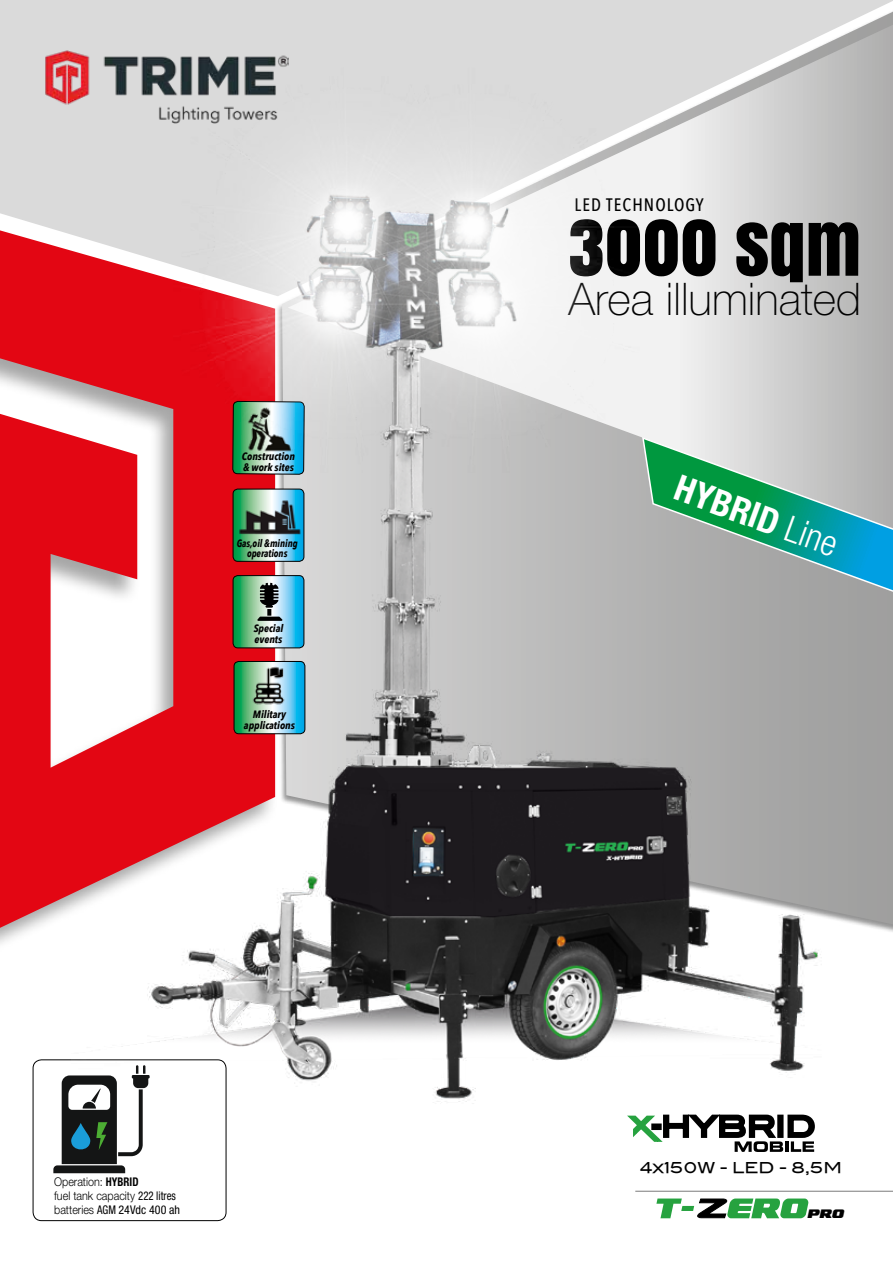
<style>
.page{position:relative;width:893px;height:1263px;background:#fff}
.page>*{position:absolute;margin:0;border:0;box-sizing:border-box;transform-origin:0 0}
.t1{font:72px "Anton";color:#000}
.t2{font:100 45px "Helvetica Neue LT Pro";color:#000}
.t3{font:700 condensed 36px "Helvetica Neue LT Pro";color:#fff}
.t4{font:500 18px "Avenir Next Condensed";letter-spacing:.06em;color:#000}
.t5{font:italic 15.15px "Federal Escort Semi";color:#000}
.t6{font:15px "Blair Md ITCTT Medium";color:#000}
.t7{font:300 12px/14.4px "Helvetica Neue LT Pro";color:#000;scale:.9 1}
.t8{font:condensed 12px "Helvetica Neue LT Std";color:#000}
.t9{font:italic 700 10.65px/10.6px "Avenir Next Condensed";color:#000}
.t10{font:italic 700 10.65px/10.6px "Avenir Next Condensed";color:#000;text-align:center;scale:.9 1}
.s1{font-weight:700;font-stretch:condensed}
.s2{font-weight:400;font-stretch:condensed}
.s3{font-family:"Helvetica Neue LT Pro";font-weight:300;font-stretch:normal}
.s4{font-family:"Helvetica Neue LT Pro"}
.s5{font-weight:300}
</style>
<div class="page">
<div style="left:822px;top:747px;width:71px;height:181px;background:#a1a1a0"></div>
<svg style="left:822px;top:296px;width:71px;height:140px;background:#b8b7b7"></svg>
<svg style="left:0;top:296px;width:71px;height:632px;background:#e43640"></svg>
<svg style="left:0;top:0;width:893px;height:296px;background:#cbb5b7"></svg>
<img style="left:44px;top:48px;width:27px;height:77px">
<div style="left:33px;top:1060px;width:193px;height:161px;border:1px solid #000;border-radius:9px"></div>
<svg style="left:53px;top:1075px;width:90px;height:98px"></svg>
<svg style="left:822px;top:436px;width:71px;height:311px;background:#88a6af"></svg>
<img style="left:71px;top:0;width:751px;height:1114px">
<svg style="left:627px;top:1112px;width:189px;height:40px"></svg>
<svg style="left:656px;top:1198px;width:152px;height:21px"></svg>
<hr style="left:635px;top:1191px;width:258px;height:1px;background:#000">
<p class="t9" style="left:242px;top:451px;width:55px">Construction &amp; work sites</p>
<p class="t10" style="left:237px;top:537px;width:69px">Gas,oil &amp;mining operations</p>
<p class="t9" style="left:254px;top:623px;width:31px">Special events</p>
<p class="t9" style="left:244px;top:709px;width:53px;line-height:11.1px;text-align:center">Military applications</p>
<p class="t7" style="left:54px;top:1174px;width:137px">Operation: <span class="s1">HYBRID<br></span>fuel tank capacity <span class="s2">222 litres</span></p>
<p class="t8" style="left:54px;top:1203px;width:128px"><span class="s3">batteries</span> <span class="s4">AGM</span> 24Vdc 400 ah</p>
<h3 class="t4" style="left:575px;top:194px;width:131px">LED TECHNOLOGY</h3>
<h1 class="t1" style="left:568px;top:191px;width:294px">3000 sqm</h1>
<h2 class="t2" style="left:568px;top:272px;width:294px">Area illuminated</h2>
<h3 class="t3" style="left:684px;top:466px;width:172px;rotate:20deg">HYBRID <span class="s5">Line</span></h3>
<h3 class="t6" style="left:640px;top:1155px;width:204px">4x150W - LED - 8,5M</h3>
<h3 class="t5" style="left:807px;top:1206px;width:38px">PRO</h3>
</div>
